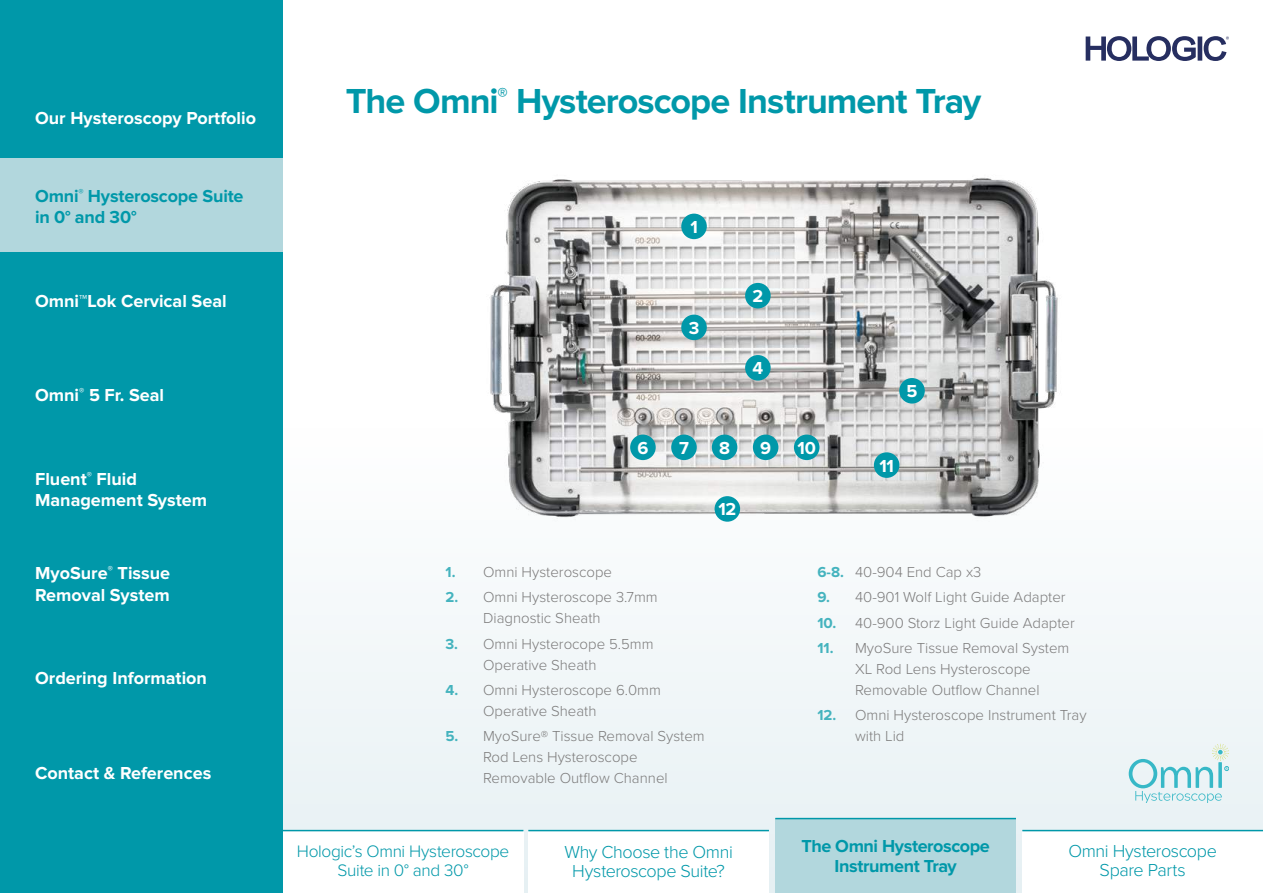
<style>
.page{position:relative;width:1263px;height:893px;background:#fff}
.page>*{position:absolute;margin:0;border:0;box-sizing:border-box;transform-origin:0 0}
.t1{font:700 36px "Proxima Nova";letter-spacing:-.025em;color:#0098a9}
.t2{font:700 18px/21.6px "Proxima Nova";color:#fff}
.t3{font:700 18px/19.5px "Proxima Nova";letter-spacing:-.015em;color:#0098a9;text-align:center}
.t4{font:300 18px/19.5px "Proxima Nova";letter-spacing:-.025em;color:#0098a9;text-align:center}
.t5{font:300 17.25px/19.5px "Proxima Nova";letter-spacing:-.02em;color:#0098a9;text-align:center}
.t6{font:300 15px/21px "Proxima Nova";color:#7c7b7b}
.s1{font-weight:700;color:#44b3be}
</style>
<div class="page">
<div style="left:283px;top:32px;width:980px;height:861px;background:linear-gradient(to right,#f7fafb,#f8fafb)"></div>
<div style="left:775px;top:819px;width:241px;height:74px;background:#b2d7dd"></div>
<hr style="left:775px;top:818px;width:241px;height:1px;background:#0098a9">
<div style="left:528px;top:831px;width:241px;height:62px;background:#fff"></div>
<hr style="left:528px;top:830px;width:241px;height:1px;background:#0098a9">
<div style="left:283px;top:831px;width:240px;height:62px;background:#fff"></div>
<hr style="left:283px;top:830px;width:240px;height:1px;background:#0098a9">
<img style="left:490px;top:178px;width:568px;height:343px">
<div style="left:681px;top:214px;width:26px;height:25px;background:#0098a9;border-radius:50%"></div>
<div style="left:745px;top:283px;width:26px;height:25px;background:#0098a9;border-radius:50%"></div>
<div style="left:745px;top:355px;width:26px;height:26px;background:#0098a9;border-radius:50%"></div>
<div style="left:899px;top:378px;width:26px;height:26px;background:#0098a9;border-radius:50%"></div>
<div style="left:630px;top:435px;width:26px;height:25px;background:#0098a9;border-radius:50%"></div>
<div style="left:712px;top:435px;width:25px;height:25px;background:#0098a9;border-radius:50%"></div>
<div style="left:671px;top:435px;width:26px;height:25px;background:#0098a9;border-radius:50%"></div>
<div style="left:753px;top:435px;width:25px;height:25px;background:#0098a9;border-radius:50%"></div>
<div style="left:794px;top:435px;width:25px;height:25px;background:#0098a9;border-radius:50%"></div>
<div style="left:874px;top:452px;width:25px;height:26px;background:#0098a9;border-radius:50%"></div>
<div style="left:681px;top:315px;width:26px;height:25px;background:#0098a9;border-radius:50%"></div>
<div style="left:714px;top:496px;width:26px;height:26px;background:#0098a9;border-radius:50%"></div>
<div style="left:0;top:0;width:283px;height:893px;background:#0098a9"></div>
<div style="left:0;top:158px;width:283px;height:95px;background:#b2d7dd"></div>
<svg style="left:1086px;top:36px;width:143px;height:25px"></svg>
<svg style="left:1129px;top:744px;width:100px;height:58px"></svg>
<div style="left:1022px;top:831px;width:241px;height:62px;background:#fff"></div>
<hr style="left:1022px;top:830px;width:241px;height:1px;background:#0098a9">
<p class="t2" style="left:35px;top:108px;width:222px">Our Hysteroscopy Portfolio</p>
<p class="t3" style="left:35px;top:186px;width:210px;line-height:21.6px;text-align:left">Omni<sup>®</sup> Hysteroscope Suite in 0° and 30°</p>
<p class="t2" style="left:35px;top:291px;width:193px">Omni™Lok Cervical Seal</p>
<p class="t2" style="left:35px;top:385px;width:131px">Omni<sup>®</sup> 5 Fr. Seal</p>
<p class="t2" style="left:35px;top:469px;width:174px">Fluent<sup>®</sup> Fluid<br>Management System</p>
<p class="t2" style="left:35px;top:563px;width:137px">MyoSure<sup>®</sup> Tissue<br>Removal System</p>
<p class="t2" style="left:35px;top:668px;width:173px">Ordering Information</p>
<p class="t2" style="left:35px;top:763px;width:178px">Contact &amp; References</p>
<h1 class="t1" style="left:346px;top:85px;width:637px">The Omni<sup>®</sup> Hysteroscope Instrument Tray</h1>
<p class="t2" style="left:690px;top:217px;width:9px">1</p>
<p class="t2" style="left:689px;top:318px;width:12px">3</p>
<p class="t2" style="left:752px;top:286px;width:12px">2</p>
<p class="t2" style="left:752px;top:358px;width:12px">4</p>
<p class="t2" style="left:637px;top:438px;width:12px">6</p>
<p class="t2" style="left:679px;top:438px;width:11px">7</p>
<p class="t2" style="left:719px;top:438px;width:12px">8</p>
<p class="t2" style="left:760px;top:438px;width:12px">9</p>
<p class="t2" style="left:797px;top:438px;width:20px">10</p>
<p class="t2" style="left:718px;top:499px;width:19px">12</p>
<p class="t2" style="left:906px;top:381px;width:12px">5</p>
<p class="t2" style="left:879px;top:456px;width:16px">11</p>
<p class="t6" style="left:445px;top:561px;width:168px"><span class="s1">1.</span> Omni Hysteroscope</p>
<p class="t6" style="left:483px;top:586px;width:176px;text-indent:-38px"><span class="s1">2.</span> Omni Hysteroscope 3.7mm<br>Diagnostic Sheath</p>
<p class="t6" style="left:483px;top:632px;width:172px;text-indent:-38px"><span class="s1">3.</span> Omni Hysterocope 5.5mm<br>Operative Sheath</p>
<p class="t6" style="left:483px;top:678px;width:179px;text-indent:-38px"><span class="s1">4.</span> Omni Hysteroscope 6.0mm<br>Operative Sheath</p>
<p class="t6" style="left:483px;top:725px;width:223px;text-indent:-38px"><span class="s1">5.</span> MyoSure® Tissue Removal System<br>Rod Lens Hysteroscope<br>Removable Outflow Channel</p>
<p class="t6" style="left:817px;top:561px;width:165px"><span class="s1">6-8.</span> 40-904 End Cap x3</p>
<p class="t6" style="left:817px;top:586px;width:250px"><span class="s1">9.</span> 40-901 Wolf Light Guide Adapter</p>
<p class="t6" style="left:817px;top:611px;width:259px"><span class="s1">10.</span> 40-900 Storz Light Guide Adapter</p>
<p class="t6" style="left:817px;top:636px;width:253px;text-align:center"><span class="s1">11.</span> MyoSure Tissue Removal System<br>XL Rod Lens Hysteroscope<br>Removable Outflow Channel</p>
<p class="t6" style="left:855px;top:704px;width:233px;text-indent:-38px"><span class="s1">12.</span> Omni Hysteroscope Instrument Tray with Lid</p>
<p class="t5" style="left:297px;top:840px;width:214px">Hologic’s Omni Hysteroscope<br>Suite in 0° and 30°</p>
<p class="t4" style="left:564px;top:841px;width:170px">Why Choose the Omni<br>Hysteroscope Suite?</p>
<p class="t3" style="left:801px;top:837px;width:190px">The Omni Hysteroscope<br>Instrument Tray</p>
<p class="t4" style="left:1068px;top:840px;width:150px">Omni Hysteroscope<br>Spare Parts</p>
</div>
